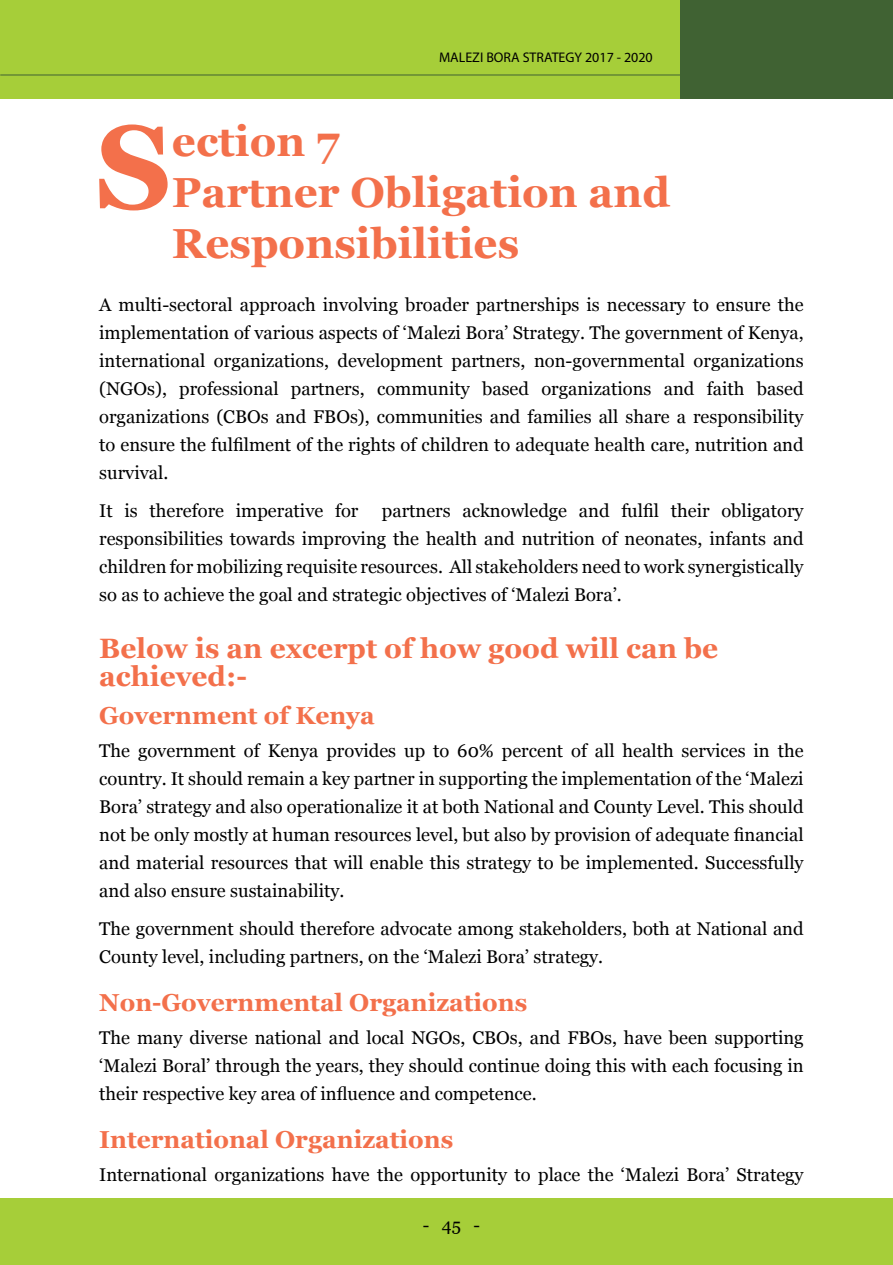
<style>
.page{position:relative;width:893px;height:1265px;background:#fff}
.page>*{position:absolute;margin:0;border:0;box-sizing:border-box;transform-origin:0 0}
.t1{font:700 117.77px "Georgia";color:#f3704b}
.t2{font:700 42px/51.1px "Georgia";color:#f3704b}
.t3{font:700 28px/28px "Georgia";color:#f3704b}
.t4{font:700 24.5px "Georgia";color:#f3704b}
.t5{font:18.38px/28px "Georgia";color:#000;text-align:justify}
.t6{font:17.5px "Georgia";color:#000}
.t7{font:14px "Myriad Pro";color:#000}
</style>
<div class="page">
<div style="left:0;top:1198px;width:893px;height:67px;background:#a6ce39"></div>
<div style="left:0;top:0;width:680px;height:98px;background:#a6ce39"></div>
<div style="left:680px;top:0;width:213px;height:98px;background:#406233"></div>
<hr style="left:0;top:75px;width:681px;height:1px;background:#406233">
<p class="t7" style="left:439px;top:49px;width:215px">MALEZI BORA STRATEGY 2017 - 2020</p>
<h1 class="t1" style="left:96px;top:101px;width:78px">S</h1>
<h2 class="t2" style="left:172px;top:116px;width:500px">ection 7<br>Partner Obligation and<br>Responsibilities</h2>
<p class="t5" style="left:99px;top:290px;width:706px">A multi-sectoral approach involving broader partnerships is necessary to ensure the implementation of various aspects of ‘Malezi Bora’ Strategy. The government of Kenya, international organizations, development partners, non-governmental organizations (NGOs), professional partners, community based organizations and faith based organizations (CBOs and FBOs), communities and families all share a responsibility to ensure the fulfilment of the rights of children to adequate health care, nutrition and survival.</p>
<p class="t5" style="left:99px;top:496px;width:261px">It is therefore imperative for</p>
<p class="t5" style="left:99px;top:496px;width:706px;text-indent:283px">partners acknowledge and fulfil their obligatory responsibilities towards improving the health and nutrition of neonates, infants and children for mobilizing requisite resources. All stakeholders need to work synergistically so as to achieve the goal and strategic objectives of ‘Malezi Bora’.</p>
<h3 class="t3" style="left:99px;top:635px;width:621px">Below is an excerpt of how good will can be achieved:-</h3>
<h3 class="t4" style="left:99px;top:702px;width:277px">Government of Kenya</h3>
<p class="t5" style="left:99px;top:737px;width:706px">The government of Kenya provides up to 60% percent of all health services in the country. It should remain a key partner in supporting the implementation of the ‘Malezi Bora’ strategy and also operationalize it at both National and County Level. This should not be only mostly at human resources level, but also by provision of adequate financial and material resources that will enable this strategy to be implemented. Successfully and also ensure sustainability.</p>
<p class="t5" style="left:99px;top:915px;width:706px">The government should therefore advocate among stakeholders, both at National and<br>County level, including partners, on the ‘Malezi Bora’ strategy.</p>
<h3 class="t4" style="left:99px;top:989px;width:430px">Non-Governmental Organizations</h3>
<p class="t5" style="left:99px;top:1024px;width:706px">The many diverse national and local NGOs, CBOs, and FBOs, have been supporting ‘Malezi Boral’ through the years, they should continue doing this with each focusing in their respective key area of influence and competence.</p>
<h3 class="t4" style="left:99px;top:1125px;width:356px">International Organizations</h3>
<p class="t5" style="left:99px;top:1160px;width:706px">International organizations have the opportunity to place the ‘Malezi Bora’ Strategy</p>
<p class="t6" style="left:423px;top:1215px;width:59px">- 45 -</p>
</div>
